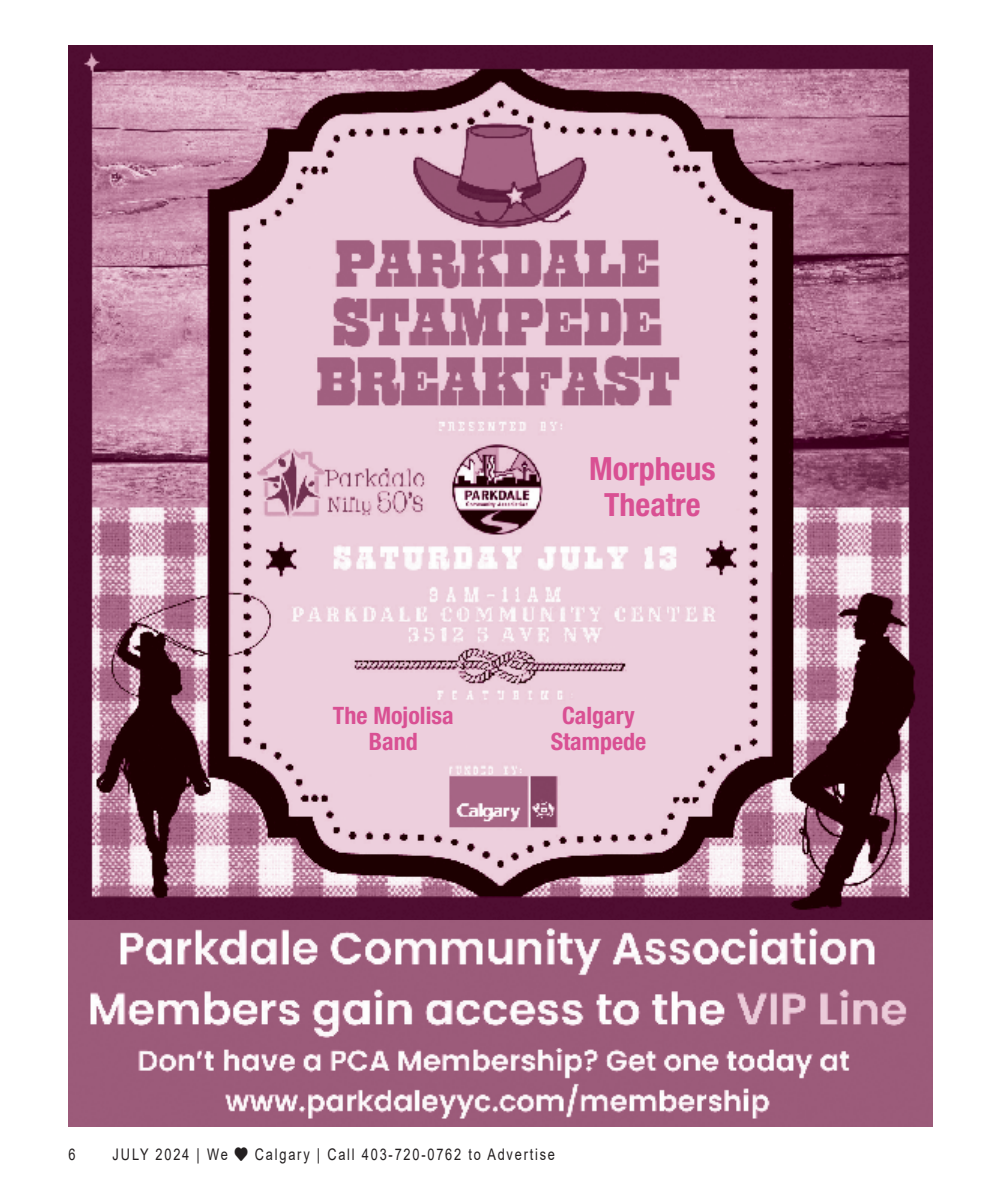
<style>
.page{position:relative;width:990px;height:1188px;background:#fff}
.page>*{position:absolute;margin:0;border:0;box-sizing:border-box;transform-origin:0 0}
.In_Around_title{font:700 condensed 32px/36px "Helvetica Neue LT Std";color:#d95093;text-align:center}
.In_Around_title-2{font:700 condensed 24px/26px "Helvetica Neue LT Std";color:#d95093;text-align:center}
.t1{font:16px "Arial";letter-spacing:.14em;color:#231f20;scale:.8 1}
</style>
<div class="page">
<img style="left:68px;top:46px;width:864px;height:875px">
<img style="left:68px;top:921px;width:864px;height:205px">
<p class="In_Around_title" style="left:589px;top:451px;width:128px">Morpheus<br>Theatre</p>
<p class="In_Around_title-2" style="left:333px;top:702px;width:122px">The Mojolisa<br>Band</p>
<p class="In_Around_title-2" style="left:551px;top:702px;width:97px">Calgary<br>Stampede</p>
<p class="t1" style="left:68px;top:1144px;width:10px">6</p>
<p class="t1" style="left:112px;top:1144px;width:555px">JULY 2024 | We ♥ Calgary | Call 403-720-0762 to Advertise</p>
</div>
